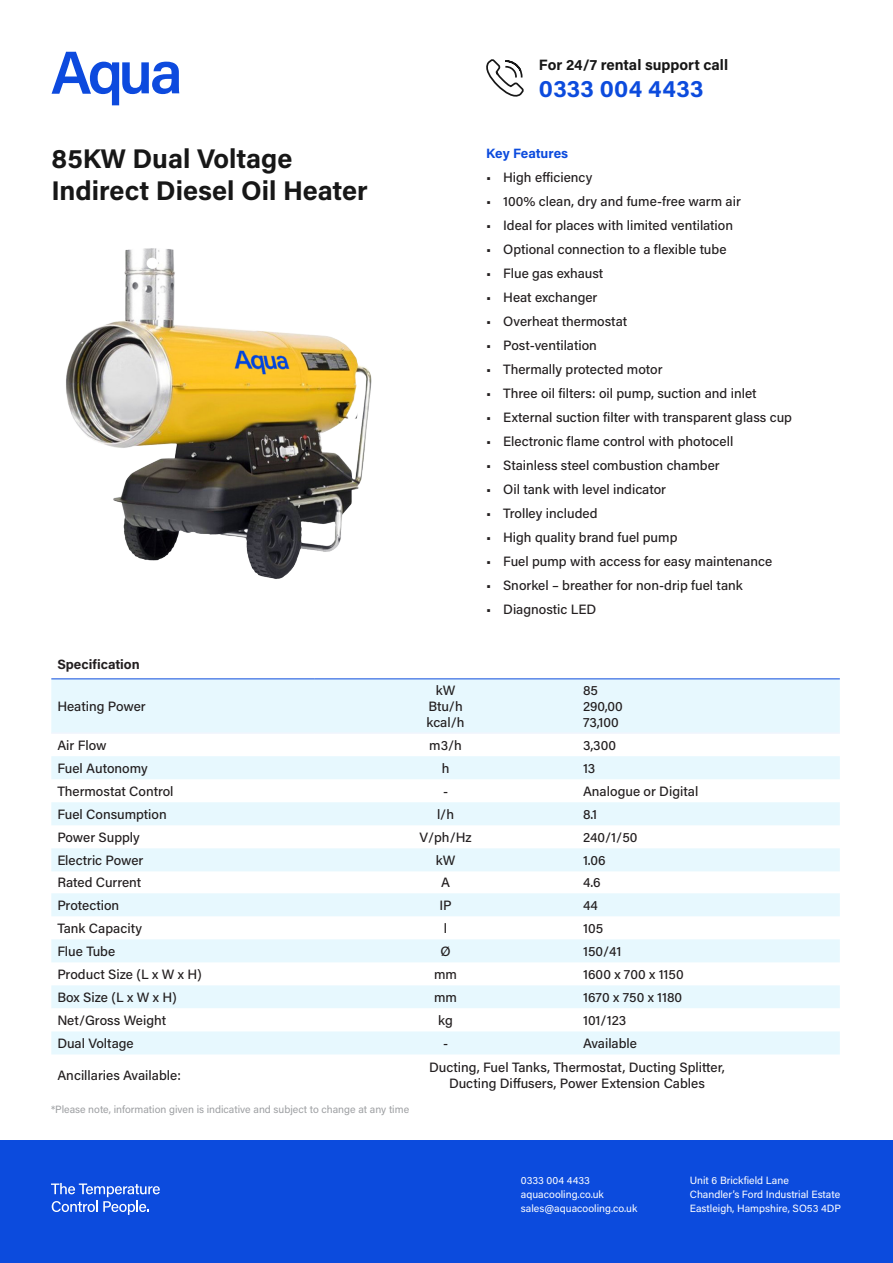
<style>
.page{position:relative;width:893px;height:1263px;background:#fff}
.page>*{position:absolute;margin:0;border:0;box-sizing:border-box;transform-origin:0 0}
.t1{font:700 27px "Acumin Pro";color:#171717}
.t2{font:700 24px "Acumin Pro";letter-spacing:.01em;color:#0c4bdd}
.t3{font:700 15px "Acumin Pro";color:#171717}
.t4{font:500 13.5px "Acumin Pro";color:#231f20}
.t5{font:700 13.5px "Acumin Pro";color:#231f20}
.t6{font:700 13.5px "Acumin Pro";color:#0c4bdd}
.t7{font:10.5px "Acumin Pro";color:#fff}
.t8{font:10.5px "Acumin Pro";color:#9d9fa2}
</style>
<div class="page">
<div style="left:0;top:1140px;width:893px;height:123px;background:#0c4bdd"></div>
<svg style="left:51px;top:679px;width:789px;height:329px;fill:#e7f8fe"></svg>
<svg style="left:52px;top:1054px;width:788px;height:1px"></svg>
<div style="left:51px;top:1031px;width:789px;height:23px;background:#e7f8fe"></div>
<hr style="left:51px;top:732px;width:263px;height:2px;background:#f3f6fd">
<hr style="left:314px;top:732px;width:263px;height:2px;background:#f3f6fd">
<hr style="left:577px;top:732px;width:263px;height:2px;background:#f3f6fd">
<hr style="left:51px;top:678px;width:263px;height:1px;background:#0c4bdd">
<hr style="left:314px;top:678px;width:263px;height:1px;background:#0c4bdd">
<hr style="left:577px;top:678px;width:263px;height:1px;background:#0c4bdd">
<img style="left:66px;top:248px;width:306px;height:331px">
<svg style="left:52px;top:52px;width:127px;height:53px"></svg>
<svg style="left:486px;top:59px;width:38px;height:38px"></svg>
<svg style="left:51px;top:1183px;width:109px;height:32px"></svg>
<p class="t1" style="left:52px;top:140px;width:242px">85KW Dual Voltage</p>
<p class="t1" style="left:52px;top:172px;width:318px">Indirect Diesel Oil Heater</p>
<p class="t5" style="left:57px;top:655px;width:84px">Specification</p>
<p class="t4" style="left:57px;top:697px;width:90px">Heating Power</p>
<p class="t3" style="left:539px;top:54px;width:191px">For 24/7 rental support call</p>
<p class="t2" style="left:539px;top:71px;width:166px">0333 004 4433</p>
<p class="t6" style="left:486px;top:144px;width:84px">Key Features</p>
<p class="t4" style="left:486px;top:168px;width:108px">• High efficiency</p>
<p class="t4" style="left:486px;top:192px;width:256px">• 100% clean, dry and fume-free warm air</p>
<p class="t4" style="left:486px;top:216px;width:248px">• Ideal for places with limited ventilation</p>
<p class="t4" style="left:486px;top:240px;width:242px">• Optional connection to a flexible tube</p>
<p class="t4" style="left:486px;top:264px;width:119px">• Flue gas exhaust</p>
<p class="t4" style="left:486px;top:288px;width:113px">• Heat exchanger</p>
<p class="t4" style="left:486px;top:312px;width:143px">• Overheat thermostat</p>
<p class="t4" style="left:486px;top:336px;width:112px">• Post-ventilation</p>
<p class="t4" style="left:486px;top:360px;width:178px">• Thermally protected motor</p>
<p class="t4" style="left:486px;top:384px;width:272px">• Three oil filters: oil pump, suction and inlet</p>
<p class="t4" style="left:486px;top:408px;width:307px">• External suction filter with transparent glass cup</p>
<p class="t4" style="left:486px;top:432px;width:249px">• Electronic flame control with photocell</p>
<p class="t4" style="left:486px;top:456px;width:235px">• Stainless steel combustion chamber</p>
<p class="t4" style="left:486px;top:480px;width:181px">• Oil tank with level indicator</p>
<p class="t4" style="left:486px;top:504px;width:113px">• Trolley included</p>
<p class="t4" style="left:486px;top:528px;width:193px">• High quality brand fuel pump</p>
<p class="t4" style="left:486px;top:552px;width:288px">• Fuel pump with access for easy maintenance</p>
<p class="t4" style="left:486px;top:576px;width:258px">• Snorkel – breather for non-drip fuel tank</p>
<p class="t4" style="left:486px;top:600px;width:112px">• Diagnostic LED</p>
<p class="t4" style="left:436px;top:681px;width:21px">kW</p>
<p class="t4" style="left:428px;top:697px;width:36px">Btu/h</p>
<p class="t4" style="left:427px;top:713px;width:40px">kcal/h</p>
<p class="t4" style="left:583px;top:681px;width:17px">85</p>
<p class="t4" style="left:583px;top:697px;width:41px">290,00</p>
<p class="t4" style="left:583px;top:713px;width:37px">73,100</p>
<p class="t4" style="left:57px;top:735px;width:51px">Air Flow</p>
<p class="t4" style="left:429px;top:735px;width:34px">m3/h</p>
<p class="t4" style="left:583px;top:735px;width:35px">3,300</p>
<p class="t4" style="left:57px;top:759px;width:92px">Fuel Autonomy</p>
<p class="t4" style="left:442px;top:759px;width:9px">h</p>
<p class="t4" style="left:583px;top:759px;width:14px">13</p>
<p class="t4" style="left:57px;top:782px;width:118px">Thermostat Control</p>
<p class="t4" style="left:443px;top:782px;width:7px">-</p>
<p class="t4" style="left:583px;top:782px;width:117px">Analogue or Digital</p>
<p class="t4" style="left:57px;top:805px;width:111px">Fuel Consumption</p>
<p class="t4" style="left:437px;top:805px;width:19px">l/h</p>
<p class="t4" style="left:583px;top:805px;width:16px">8.1</p>
<p class="t4" style="left:57px;top:828px;width:84px">Power Supply</p>
<p class="t4" style="left:419px;top:828px;width:54px">V/ph/Hz</p>
<p class="t4" style="left:583px;top:828px;width:56px">240/1/50</p>
<p class="t4" style="left:57px;top:851px;width:88px">Electric Power</p>
<p class="t4" style="left:436px;top:851px;width:21px">kW</p>
<p class="t4" style="left:583px;top:851px;width:24px">1.06</p>
<p class="t4" style="left:57px;top:873px;width:85px">Rated Current</p>
<p class="t4" style="left:441px;top:873px;width:10px">A</p>
<p class="t4" style="left:583px;top:873px;width:19px">4.6</p>
<p class="t4" style="left:57px;top:896px;width:63px">Protection</p>
<p class="t4" style="left:439px;top:896px;width:14px">IP</p>
<p class="t4" style="left:583px;top:896px;width:16px">44</p>
<p class="t4" style="left:57px;top:919px;width:86px">Tank Capacity</p>
<p class="t4" style="left:444px;top:919px;width:5px">l</p>
<p class="t4" style="left:583px;top:919px;width:22px">105</p>
<p class="t4" style="left:57px;top:942px;width:59px">Flue Tube</p>
<p class="t4" style="left:440px;top:942px;width:12px">Ø</p>
<p class="t4" style="left:583px;top:942px;width:40px">150/41</p>
<p class="t4" style="left:57px;top:965px;width:146px">Product Size (L x W x H)</p>
<p class="t4" style="left:434px;top:965px;width:24px">mm</p>
<p class="t4" style="left:583px;top:965px;width:102px">1600 x 700 x 1150</p>
<p class="t4" style="left:57px;top:988px;width:121px">Box Size (L x W x H)</p>
<p class="t4" style="left:434px;top:988px;width:24px">mm</p>
<p class="t4" style="left:583px;top:988px;width:101px">1670 x 750 x 1180</p>
<p class="t4" style="left:57px;top:1011px;width:110px">Net/Gross Weight</p>
<p class="t4" style="left:438px;top:1011px;width:16px">kg</p>
<p class="t4" style="left:583px;top:1011px;width:45px">101/123</p>
<p class="t4" style="left:57px;top:1034px;width:78px">Dual Voltage</p>
<p class="t4" style="left:443px;top:1034px;width:7px">-</p>
<p class="t4" style="left:583px;top:1034px;width:56px">Available</p>
<p class="t4" style="left:57px;top:1066px;width:125px">Ancillaries Available:</p>
<p class="t4" style="left:429px;top:1058px;width:297px">Ducting, Fuel Tanks, Thermostat, Ducting Splitter,</p>
<p class="t4" style="left:449px;top:1074px;width:257px">Ducting Diffusers, Power Extension Cables</p>
<p class="t8" style="left:51px;top:1102px;width:360px">*Please note, information given is indicative and subject to change at any time</p>
<p class="t7" style="left:521px;top:1173px;width:70px">0333 004 4433</p>
<p class="t7" style="left:521px;top:1187px;width:84px">aquacooling.co.uk</p>
<p class="t7" style="left:521px;top:1201px;width:118px">sales@aquacooling.co.uk</p>
<p class="t7" style="left:690px;top:1173px;width:101px">Unit 6 Brickfield Lane</p>
<p class="t7" style="left:690px;top:1187px;width:152px">Chandler’s Ford Industrial Estate</p>
<p class="t7" style="left:690px;top:1201px;width:153px">Eastleigh, Hampshire, SO53 4DP</p>
</div>
